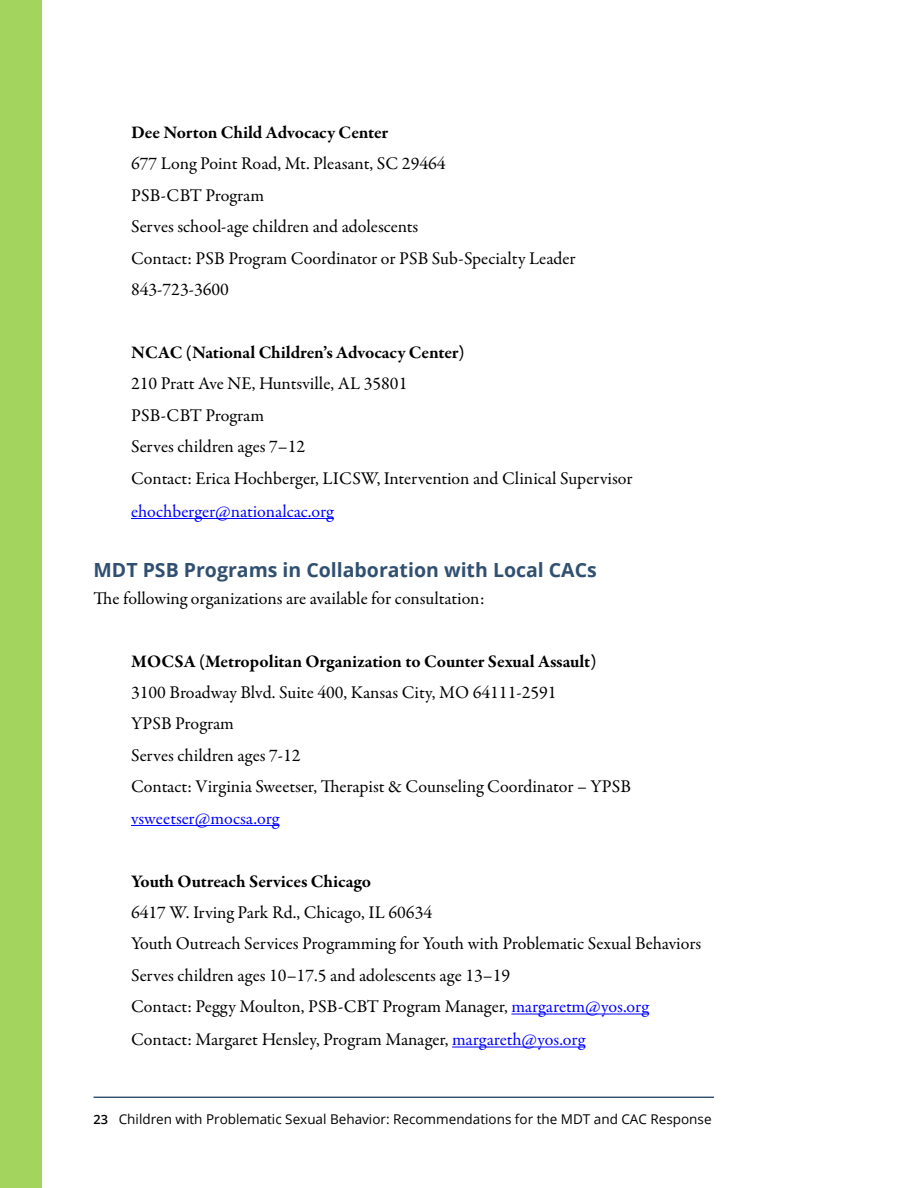
<style>
.page{position:relative;width:918px;height:1188px;background:#fff}
.page>*{position:absolute;margin:0;border:0;box-sizing:border-box;transform-origin:0 0}
.Page_Section_Title{font:700 19.5px "Open Sans";color:#315071}
.t1{font:18px "Garamond Premr Pro";color:#000}
.t2{font:700 18px "Garamond Premr Pro";letter-spacing:-.005em;color:#000}
.t3{font:18px "Garamond Premr Pro";color:#00f}
.t4{font:13.5px "Open Sans";color:#000}
.s1{color:#00f}
.s2{font-weight:600;font-size:12.75px}
</style>
<div class="page">
<hr style="left:94px;top:1097px;width:620px;height:1px;background:#315071">
<div style="left:0;top:0;width:42px;height:1188px;background:#a2d45e"></div>
<hr style="left:131px;top:518px;width:203px;height:1px;background:#00f">
<hr style="left:131px;top:825px;width:148px;height:1px;background:#00f">
<hr style="left:511px;top:1014px;width:138px;height:1px;background:#00f">
<hr style="left:452px;top:1047px;width:133px;height:1px;background:#00f">
<p class="t2" style="left:131px;top:121px;width:259px">Dee Norton Child Advocacy Center</p>
<p class="t1" style="left:131px;top:153px;width:316px">677 Long Point Road, Mt. Pleasant, SC 29464</p>
<p class="t1" style="left:131px;top:184px;width:135px">PSB-CBT Program</p>
<p class="t1" style="left:131px;top:216px;width:289px">Serves school-age children and adolescents</p>
<p class="t1" style="left:131px;top:247px;width:446px">Contact: PSB Program Coordinator or PSB Sub-Specialty Leader</p>
<p class="t1" style="left:131px;top:279px;width:99px">843-723-3600</p>
<p class="t2" style="left:131px;top:341px;width:335px">NCAC (National Children’s Advocacy Center)</p>
<p class="t1" style="left:131px;top:373px;width:278px">210 Pratt Ave NE, Huntsville, AL 35801</p>
<p class="t1" style="left:131px;top:404px;width:135px">PSB-CBT Program</p>
<p class="t1" style="left:131px;top:436px;width:176px">Serves children ages 7–12</p>
<p class="t1" style="left:131px;top:467px;width:503px">Contact: Erica Hochberger, LICSW, Intervention and Clinical Supervisor</p>
<p class="t3" style="left:131px;top:500px;width:204px">ehochberger@nationalcac.org</p>
<p class="Page_Section_Title" style="left:94px;top:556px;width:505px">MDT PSB Programs in Collaboration with Local CACs</p>
<p class="t1" style="left:94px;top:587px;width:393px">The following organizations are available for consultation:</p>
<p class="t2" style="left:131px;top:650px;width:467px">MOCSA (Metropolitan Organization to Counter Sexual Assault)</p>
<p class="t1" style="left:131px;top:681px;width:427px">3100 Broadway Blvd. Suite 400, Kansas City, MO 64111-2591</p>
<p class="t1" style="left:131px;top:713px;width:104px">YPSB Program</p>
<p class="t1" style="left:131px;top:744px;width:171px">Serves children ages 7-12</p>
<p class="t1" style="left:131px;top:776px;width:502px">Contact: Virginia Sweetser, Therapist &amp; Counseling Coordinator – YPSB</p>
<p class="t3" style="left:131px;top:807px;width:150px">vsweetser@mocsa.org</p>
<p class="t2" style="left:131px;top:870px;width:242px">Youth Outreach Services Chicago</p>
<p class="t1" style="left:131px;top:901px;width:303px">6417 W. Irving Park Rd., Chicago, IL 60634</p>
<p class="t1" style="left:131px;top:933px;width:572px">Youth Outreach Services Programming for Youth with Problematic Sexual Behaviors</p>
<p class="t1" style="left:131px;top:964px;width:381px">Serves children ages 10–17.5 and adolescents age 13–19</p>
<p class="t1" style="left:131px;top:996px;width:519px">Contact: Peggy Moulton, PSB-CBT Program Manager, <span class="s1">margaretm@yos.org</span></p>
<p class="t1" style="left:131px;top:1029px;width:456px">Contact: Margaret Hensley, Program Manager, <span class="s1">margareth@yos.org</span></p>
<p class="t4" style="left:94px;top:1109px;width:620px"><span class="s2">23</span> Children with Problematic Sexual Behavior: Recommendations for the MDT and CAC Response</p>
</div>
